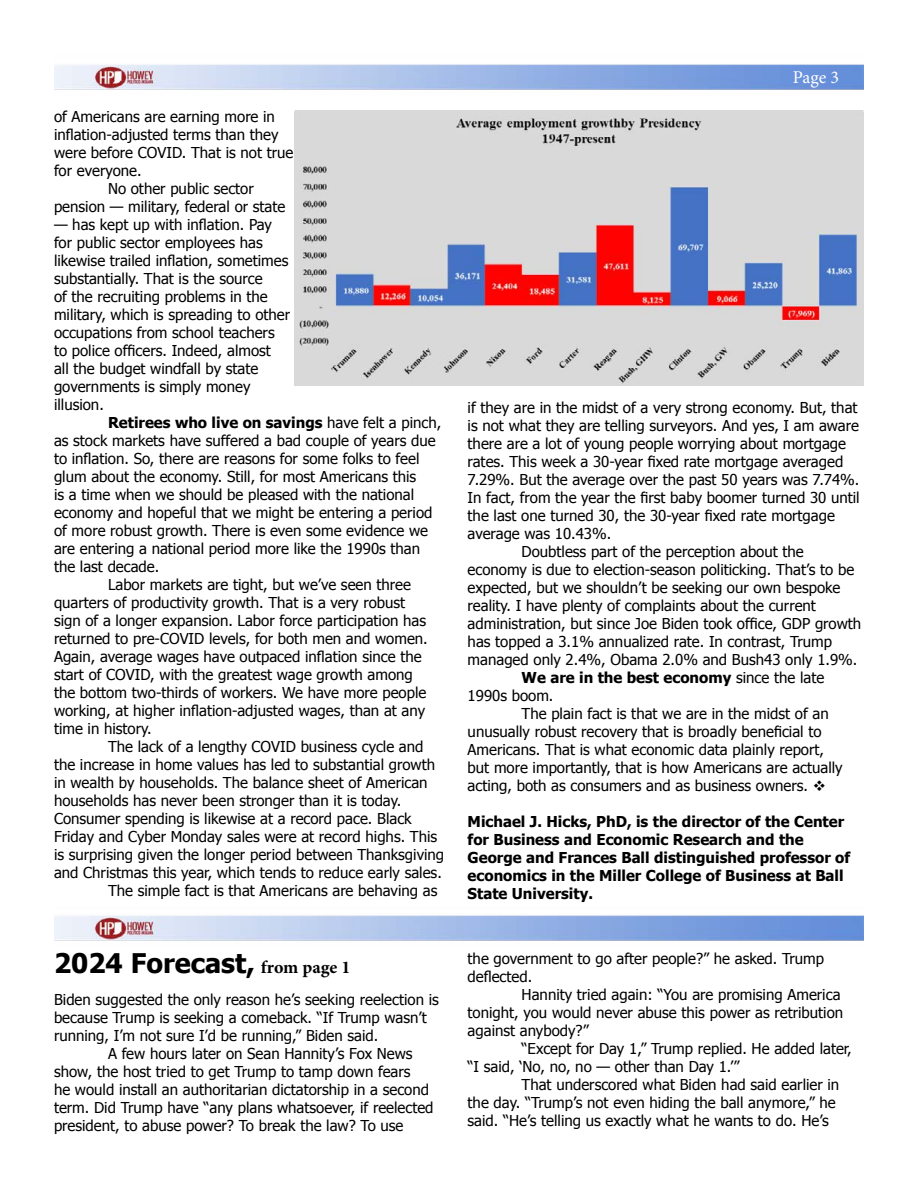
<style>
.page{position:relative;width:918px;height:1188px;background:#fff}
.page>*{position:absolute;margin:0;border:0;box-sizing:border-box;transform-origin:0 0}
.t1{font:700 27px "Tahoma";color:#000}
.t2{font:18px "Minion Pro";color:#fff}
.t3{font:15px/18px "Tahoma";color:#000}
.t4{font:700 15px/18px "Tahoma";color:#000}
.s1{font-weight:400}
.s2{font-family:"Minion Pro";font-size:18px}
</style>
<div class="page">
<img style="left:54px;top:64px;width:810px;height:26px">
<img style="left:295px;top:110px;width:569px;height:276px">
<img style="left:54px;top:915px;width:810px;height:26px">
<p class="t3" style="left:54px;top:106px;width:223px">of Americans are earning more in</p>
<p class="t3" style="left:54px;top:124px;width:226px">inflation-adjusted terms than they</p>
<p class="t3" style="left:54px;top:142px;width:241px">were before COVID. That is not true</p>
<p class="t3" style="left:54px;top:160px;width:89px">for everyone.</p>
<p class="t3" style="left:108px;top:178px;width:147px">No other public sector</p>
<p class="t3" style="left:54px;top:196px;width:233px">pension — military, federal or state</p>
<p class="t3" style="left:54px;top:214px;width:238px">— has kept up with inflation. Pay for public sector employees has likewise trailed inflation, sometimes substantially. That is the source<br>of the recruiting problems in the military, which is spreading to other occupations from school teachers to police officers. Indeed, almost<br>all the budget windfall by state governments is simply money illusion.</p>
<p class="t4" style="left:108px;top:412px;width:335px">Retirees who live on savings <span class="s1">have felt a pinch,</span></p>
<p class="t3" style="left:54px;top:430px;width:383px">as stock markets have suffered a bad couple of years due</p>
<p class="t3" style="left:54px;top:448px;width:367px">to inflation. So, there are reasons for some folks to feel</p>
<p class="t3" style="left:54px;top:466px;width:364px">glum about the economy. Still, for most Americans this</p>
<p class="t3" style="left:54px;top:484px;width:362px">is a time when we should be pleased with the national</p>
<p class="t3" style="left:54px;top:502px;width:380px">economy and hopeful that we might be entering a period</p>
<p class="t3" style="left:54px;top:520px;width:376px">of more robust growth. There is even some evidence we</p>
<p class="t3" style="left:54px;top:538px;width:368px">are entering a national period more like the 1990s than</p>
<p class="t3" style="left:54px;top:556px;width:107px">the last decade.</p>
<p class="t3" style="left:108px;top:574px;width:305px">Labor markets are tight, but we’ve seen three</p>
<p class="t3" style="left:54px;top:592px;width:353px">quarters of productivity growth. That is a very robust</p>
<p class="t3" style="left:54px;top:610px;width:374px">sign of a longer expansion. Labor force participation has</p>
<p class="t3" style="left:54px;top:628px;width:375px">returned to pre-COVID levels, for both men and women.</p>
<p class="t3" style="left:54px;top:646px;width:369px">Again, average wages have outpaced inflation since the</p>
<p class="t3" style="left:54px;top:664px;width:360px">start of COVID, with the greatest wage growth among</p>
<p class="t3" style="left:54px;top:682px;width:374px">the bottom two-thirds of workers. We have more people</p>
<p class="t3" style="left:54px;top:700px;width:373px">working, at higher inflation-adjusted wages, than at any</p>
<p class="t3" style="left:54px;top:718px;width:99px">time in history.</p>
<p class="t3" style="left:108px;top:736px;width:317px">The lack of a lengthy COVID business cycle and</p>
<p class="t3" style="left:54px;top:754px;width:383px">the increase in home values has led to substantial growth</p>
<p class="t3" style="left:54px;top:772px;width:375px">in wealth by households. The balance sheet of American</p>
<p class="t3" style="left:54px;top:790px;width:349px">households has never been stronger than it is today.</p>
<p class="t3" style="left:54px;top:808px;width:359px">Consumer spending is likewise at a record pace. Black</p>
<p class="t3" style="left:54px;top:826px;width:385px">Friday and Cyber Monday sales were at record highs. This</p>
<p class="t3" style="left:54px;top:844px;width:392px">is surprising given the longer period between Thanksgiving</p>
<p class="t3" style="left:54px;top:862px;width:389px">and Christmas this year, which tends to reduce early sales.</p>
<p class="t3" style="left:108px;top:880px;width:331px">The simple fact is that Americans are behaving as</p>
<h1 class="t1" style="left:54px;top:944px;width:298px">2024 Forecast, <span class="s2">from page 1</span></h1>
<p class="t3" style="left:54px;top:990px;width:386px">Biden suggested the only reason he’s seeking reelection is</p>
<p class="t3" style="left:54px;top:1008px;width:374px">because Trump is seeking a comeback. “If Trump wasn’t</p>
<p class="t3" style="left:54px;top:1026px;width:326px">running, I’m not sure I’d be running,” Biden said.</p>
<p class="t3" style="left:108px;top:1044px;width:306px">A few hours later on Sean Hannity’s Fox News</p>
<p class="t3" style="left:54px;top:1062px;width:358px">show, the host tried to get Trump to tamp down fears</p>
<p class="t3" style="left:54px;top:1080px;width:377px">he would install an authoritarian dictatorship in a second</p>
<p class="t3" style="left:54px;top:1098px;width:381px">term. Did Trump have “any plans whatsoever, if reelected</p>
<p class="t3" style="left:54px;top:1116px;width:351px">president, to abuse power? To break the law? To use</p>
<p class="t2" style="left:793px;top:65px;width:48px">Page 3</p>
<p class="t3" style="left:468px;top:398px;width:391px">if they are in the midst of a very strong economy. But, that</p>
<p class="t3" style="left:468px;top:416px;width:393px">is not what they are telling surveyors. And yes, I am aware</p>
<p class="t3" style="left:468px;top:434px;width:380px">there are a lot of young people worrying about mortgage</p>
<p class="t3" style="left:468px;top:452px;width:377px">rates. This week a 30-year fixed rate mortgage averaged</p>
<p class="t3" style="left:468px;top:470px;width:393px">7.29%. But the average over the past 50 years was 7.74%.</p>
<p class="t3" style="left:468px;top:488px;width:394px">In fact, from the year the first baby boomer turned 30 until</p>
<p class="t3" style="left:468px;top:506px;width:369px">the last one turned 30, the 30-year fixed rate mortgage</p>
<p class="t3" style="left:468px;top:524px;width:145px">average was 10.43%.</p>
<p class="t3" style="left:522px;top:542px;width:284px">Doubtless part of the perception about the</p>
<p class="t3" style="left:468px;top:560px;width:388px">economy is due to election-season politicking. That’s to be</p>
<p class="t3" style="left:468px;top:578px;width:374px">expected, but we shouldn’t be seeking our own bespoke</p>
<p class="t3" style="left:468px;top:596px;width:350px">reality. I have plenty of complaints about the current</p>
<p class="t3" style="left:468px;top:614px;width:395px">administration, but since Joe Biden took office, GDP growth</p>
<p class="t3" style="left:468px;top:632px;width:366px">has topped a 3.1% annualized rate. In contrast, Trump</p>
<p class="t3" style="left:468px;top:650px;width:391px">managed only 2.4%, Obama 2.0% and Bush43 only 1.9%.</p>
<p class="t4" style="left:522px;top:668px;width:304px">We are in the best economy <span class="s1">since the late</span></p>
<p class="t3" style="left:468px;top:686px;width:87px">1990s boom.</p>
<p class="t3" style="left:522px;top:704px;width:309px">The plain fact is that we are in the midst of an</p>
<p class="t3" style="left:468px;top:722px;width:355px">unusually robust recovery that is broadly beneficial to</p>
<p class="t3" style="left:468px;top:740px;width:358px">Americans. That is what economic data plainly report,</p>
<p class="t3" style="left:468px;top:758px;width:377px">but more importantly, that is how Americans are actually</p>
<p class="t3" style="left:468px;top:776px;width:360px">acting, both as consumers and as business owners. ❖</p>
<p class="t4" style="left:468px;top:812px;width:384px">Michael J. Hicks, PhD, is the director of the Center for Business and Economic Research and the George and Frances Ball distinguished professor of economics in the Miller College of Business at Ball State University.</p>
<p class="t3" style="left:468px;top:949px;width:358px">the government to go after people?” he asked. Trump deflected.</p>
<p class="t3" style="left:468px;top:985px;width:377px;text-indent:54px">Hannity tried again: “You are promising America tonight, you would never abuse this power as retribution against anybody?”</p>
<p class="t3" style="left:468px;top:1039px;width:386px;text-indent:54px">“Except for Day 1,” Trump replied. He added later, “I said, ‘No, no, no — other than Day 1.’”</p>
<p class="t3" style="left:468px;top:1075px;width:373px;text-indent:54px">That underscored what Biden had said earlier in the day. “Trump’s not even hiding the ball anymore,” he said. “He’s telling us exactly what he wants to do. He’s</p>
</div>
